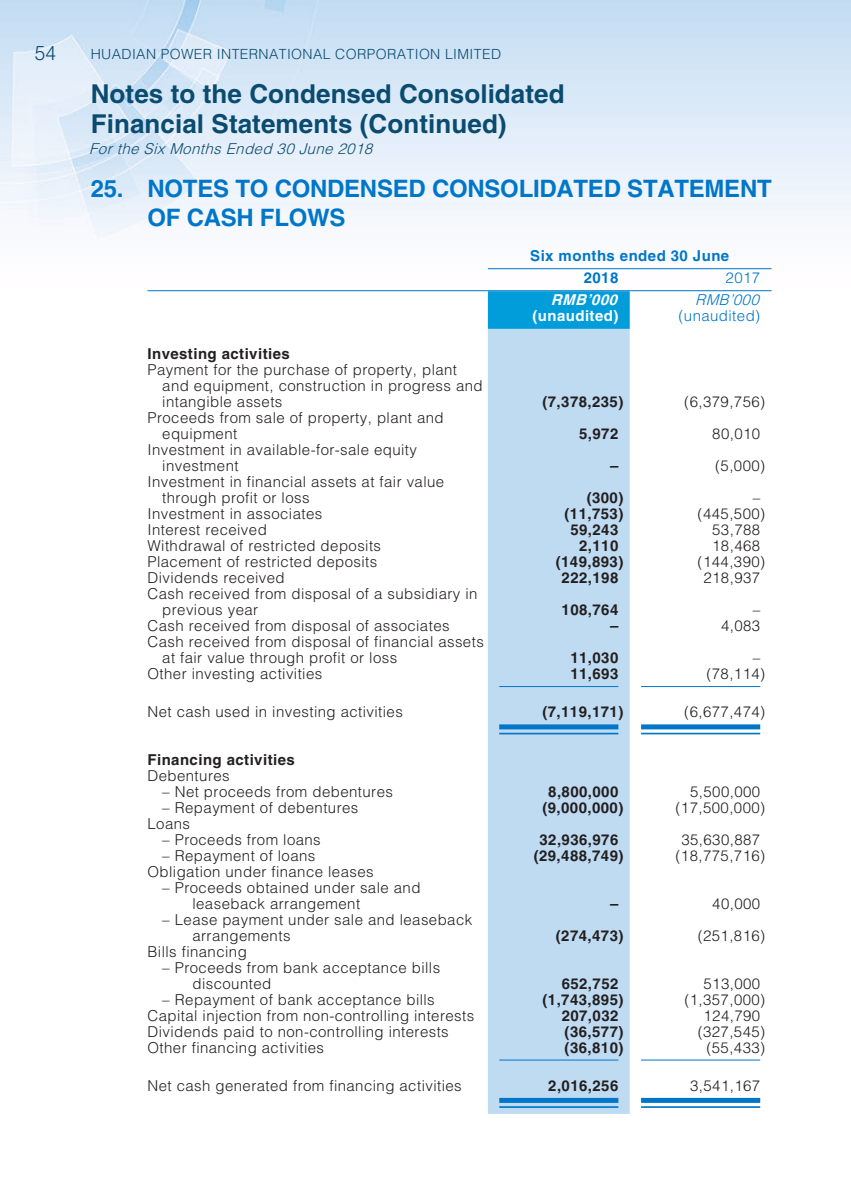
<style>
.page{position:relative;width:851px;height:1191px;background:#fff}
.page>*{position:absolute;margin:0;border:0;box-sizing:border-box;transform-origin:0 0}
.t1{font:700 26px/30px "Helvetica LT Std";letter-spacing:.005em;color:#0a4b70}
.t2{font:700 24px/29px "Helvetica LT Std";letter-spacing:-.01em;color:#0076c8}
.t3{font:300 20px "Helvetica LT Std";color:#0a4b70;scale:.95 1}
.t4{font:300 15px/16px "Helvetica LT Std";letter-spacing:.03em;color:#231f20}
.t5{font:700 15px "Helvetica LT Std";letter-spacing:.03em;color:#231f20}
.t6{font:italic 300 15px "Helvetica LT Std";color:#0a4b70}
.t7{font:700 15px/22px "Helvetica LT Std";letter-spacing:.03em;color:#0076c8}
.t8{font:300 15px "Helvetica LT Std";letter-spacing:.03em;color:#0076c8}
.t9{font:700 15px "Helvetica LT Std";letter-spacing:.03em;color:#fff}
.t10{font:italic 700 15px "Helvetica LT Std";color:#fff}
.t11{font:italic 300 15px "Helvetica LT Std";color:#0076c8}
.t12{font:300 14px "Helvetica LT Std";letter-spacing:.03em;color:#0a4b70}
</style>
<div class="page">
<img style="left:0;top:0;width:851px;height:1114px">
<div style="left:488px;top:291px;width:141px;height:38px;background:#009dda"></div>
<div style="left:488px;top:329px;width:141px;height:785px;background:#bfdbf2"></div>
<hr style="left:488px;top:268px;width:283px;height:1px;background:#0076c8">
<hr style="left:147px;top:290px;width:341px;height:1px;background:#0076c8">
<hr style="left:488px;top:290px;width:141px;height:1px;background:#0076c8">
<hr style="left:629px;top:290px;width:142px;height:1px;background:#0076c8">
<hr style="left:499px;top:686px;width:119px;height:1px;background:#0076c8">
<hr style="left:641px;top:686px;width:119px;height:1px;background:#0076c8">
<div style="left:499px;top:724px;width:119px;height:5px;background:#0076c8"></div>
<hr style="left:499px;top:732px;width:119px;height:2px;background:#0076c8">
<div style="left:641px;top:724px;width:119px;height:5px;background:#0076c8"></div>
<hr style="left:641px;top:732px;width:119px;height:2px;background:#0076c8">
<hr style="left:499px;top:1059px;width:119px;height:1px;background:#0076c8">
<hr style="left:641px;top:1059px;width:119px;height:1px;background:#0076c8">
<div style="left:499px;top:1097px;width:119px;height:5px;background:#0076c8"></div>
<hr style="left:499px;top:1106px;width:119px;height:1px;background:#0076c8">
<div style="left:641px;top:1097px;width:119px;height:5px;background:#0076c8"></div>
<hr style="left:641px;top:1106px;width:119px;height:1px;background:#0076c8">
<h3 class="t3" style="left:35px;top:40px;width:24px">54</h3>
<p class="t12" style="left:91px;top:45px;width:412px">HUADIAN POWER INTERNATIONAL CORPORATION LIMITED</p>
<h1 class="t1" style="left:91px;top:79px;width:475px">Notes to the Condensed Consolidated<br>Financial Statements (Continued)</h1>
<p class="t6" style="left:89px;top:139px;width:289px">Forthe SixMonthsEnded 30 June 2018</p>
<h2 class="t2" style="left:147px;top:174px;width:625px;text-indent:-57px">25. NOTES TO CONDENSED CONSOLIDATED STATEMENT<br>OF CASH FLOWS</h2>
<p class="t7" style="left:583px;top:245px;width:147px;text-indent:-53px">Six months ended 30 June<br>2018</p>
<p class="t8" style="left:725px;top:269px;width:36px">2017</p>
<p class="t5" style="left:147px;top:344px;width:144px">Investing activities</p>
<p class="t4" style="left:162px;top:361px;width:322px;text-indent:-15px">Payment for the purchase of property, plant and equipment, construction in progress and intangible assets</p>
<p class="t4" style="left:162px;top:409px;width:283px;text-indent:-15px">Proceeds from sale of property, plant and equipment</p>
<p class="t4" style="left:162px;top:441px;width:256px;text-indent:-15px">Investment in available-for-sale equity investment</p>
<p class="t10" style="left:551px;top:291px;width:72px">RMB’000</p>
<p class="t11" style="left:695px;top:291px;width:70px">RMB’000</p>
<p class="t9" style="left:532px;top:307px;width:87px">(unaudited)</p>
<p class="t8" style="left:678px;top:307px;width:83px">(unaudited)</p>
<p class="t5" style="left:542px;top:392px;width:82px">(7,378,235)</p>
<p class="t4" style="left:684px;top:393px;width:82px">(6,379,756)</p>
<p class="t5" style="left:579px;top:424px;width:41px">5,972</p>
<p class="t4" style="left:712px;top:425px;width:49px">80,010</p>
<p class="t5" style="left:610px;top:456px;width:10px">–</p>
<p class="t4" style="left:715px;top:457px;width:52px">(5,000)</p>
<p class="t4" style="left:162px;top:473px;width:283px;text-indent:-15px">Investment in financial assets at fair value through profit or loss</p>
<p class="t5" style="left:586px;top:488px;width:38px">(300)</p>
<p class="t4" style="left:752px;top:489px;width:9px">–</p>
<p class="t4" style="left:147px;top:505px;width:176px">Investment in associates</p>
<p class="t5" style="left:564px;top:505px;width:60px">(11,753)</p>
<p class="t4" style="left:697px;top:505px;width:69px">(445,500)</p>
<p class="t4" style="left:147px;top:521px;width:121px">Interest received</p>
<p class="t5" style="left:570px;top:521px;width:49px">59,243</p>
<p class="t4" style="left:712px;top:521px;width:49px">53,788</p>
<p class="t4" style="left:147px;top:537px;width:235px">Withdrawal of restricted deposits</p>
<p class="t5" style="left:579px;top:537px;width:41px">2,110</p>
<p class="t4" style="left:712px;top:537px;width:49px">18,468</p>
<p class="t4" style="left:147px;top:553px;width:231px">Placement of restricted deposits</p>
<p class="t5" style="left:555px;top:553px;width:69px">(149,893)</p>
<p class="t4" style="left:697px;top:553px;width:69px">(144,390)</p>
<p class="t4" style="left:147px;top:569px;width:139px">Dividends received</p>
<p class="t5" style="left:561px;top:569px;width:58px">222,198</p>
<p class="t4" style="left:703px;top:569px;width:58px">218,937</p>
<p class="t4" style="left:162px;top:585px;width:317px;text-indent:-15px">Cash received from disposal of a subsidiary in previous year</p>
<p class="t5" style="left:561px;top:601px;width:58px">108,764</p>
<p class="t4" style="left:752px;top:601px;width:9px">–</p>
<p class="t4" style="left:147px;top:617px;width:303px">Cash received from disposal of associates</p>
<p class="t5" style="left:610px;top:617px;width:10px">–</p>
<p class="t4" style="left:720px;top:617px;width:41px">4,083</p>
<p class="t4" style="left:162px;top:634px;width:323px;text-indent:-15px">Cash received from disposal of financial assets at fair value through profit or loss</p>
<p class="t5" style="left:570px;top:649px;width:49px">11,030</p>
<p class="t4" style="left:752px;top:650px;width:9px">–</p>
<p class="t4" style="left:147px;top:666px;width:176px">Other investing activities</p>
<p class="t5" style="left:570px;top:665px;width:49px">11,693</p>
<p class="t4" style="left:706px;top:666px;width:60px">(78,114)</p>
<p class="t4" style="left:147px;top:703px;width:257px">Net cash used in investing activities</p>
<p class="t5" style="left:542px;top:702px;width:82px">(7,119,171)</p>
<p class="t4" style="left:684px;top:703px;width:82px">(6,677,474)</p>
<p class="t5" style="left:147px;top:750px;width:149px">Financing activities</p>
<p class="t4" style="left:147px;top:767px;width:84px">Debentures</p>
<p class="t4" style="left:162px;top:783px;width:232px">– Net proceeds from debentures</p>
<p class="t5" style="left:548px;top:782px;width:72px">8,800,000</p>
<p class="t4" style="left:690px;top:783px;width:72px">5,500,000</p>
<p class="t4" style="left:162px;top:799px;width:197px">– Repayment of debentures</p>
<p class="t5" style="left:542px;top:798px;width:82px">(9,000,000)</p>
<p class="t4" style="left:675px;top:799px;width:91px">(17,500,000)</p>
<p class="t4" style="left:147px;top:815px;width:44px">Loans</p>
<p class="t4" style="left:162px;top:831px;width:160px">– Proceeds from loans</p>
<p class="t5" style="left:539px;top:830px;width:80px">32,936,976</p>
<p class="t4" style="left:681px;top:831px;width:80px">35,630,887</p>
<p class="t4" style="left:162px;top:847px;width:155px">– Repayment of loans</p>
<p class="t5" style="left:533px;top:846px;width:91px">(29,488,749)</p>
<p class="t4" style="left:675px;top:847px;width:91px">(18,775,716)</p>
<p class="t4" style="left:147px;top:863px;width:228px">Obligation under finance leases</p>
<p class="t4" style="left:192px;top:879px;width:229px;text-indent:-30px">– Proceeds obtained under sale and leaseback arrangement</p>
<p class="t5" style="left:610px;top:894px;width:10px">–</p>
<p class="t4" style="left:712px;top:895px;width:49px">40,000</p>
<p class="t4" style="left:192px;top:911px;width:281px;text-indent:-30px">– Lease payment under sale and leaseback arrangements</p>
<p class="t4" style="left:147px;top:943px;width:101px">Bills financing</p>
<p class="t4" style="left:192px;top:959px;width:249px;text-indent:-30px">– Proceeds from bank acceptance bills discounted</p>
<p class="t5" style="left:555px;top:926px;width:69px">(274,473)</p>
<p class="t4" style="left:697px;top:927px;width:69px">(251,816)</p>
<p class="t5" style="left:561px;top:974px;width:58px">652,752</p>
<p class="t4" style="left:703px;top:975px;width:58px">513,000</p>
<p class="t4" style="left:162px;top:991px;width:274px">– Repayment of bank acceptance bills</p>
<p class="t5" style="left:542px;top:990px;width:82px">(1,743,895)</p>
<p class="t4" style="left:684px;top:991px;width:82px">(1,357,000)</p>
<p class="t4" style="left:147px;top:1007px;width:328px">Capital injection from non-controlling interests</p>
<p class="t5" style="left:561px;top:1006px;width:58px">207,032</p>
<p class="t4" style="left:703px;top:1007px;width:58px">124,790</p>
<p class="t4" style="left:147px;top:1023px;width:303px">Dividends paid to non-controlling interests</p>
<p class="t5" style="left:564px;top:1022px;width:60px">(36,577)</p>
<p class="t4" style="left:697px;top:1023px;width:69px">(327,545)</p>
<p class="t4" style="left:147px;top:1039px;width:178px">Other financing activities</p>
<p class="t5" style="left:564px;top:1038px;width:60px">(36,810)</p>
<p class="t4" style="left:706px;top:1039px;width:60px">(55,433)</p>
<p class="t4" style="left:147px;top:1077px;width:316px">Net cash generated from financing activities</p>
<p class="t5" style="left:548px;top:1076px;width:72px">2,016,256</p>
<p class="t4" style="left:690px;top:1077px;width:72px">3,541,167</p>
</div>
